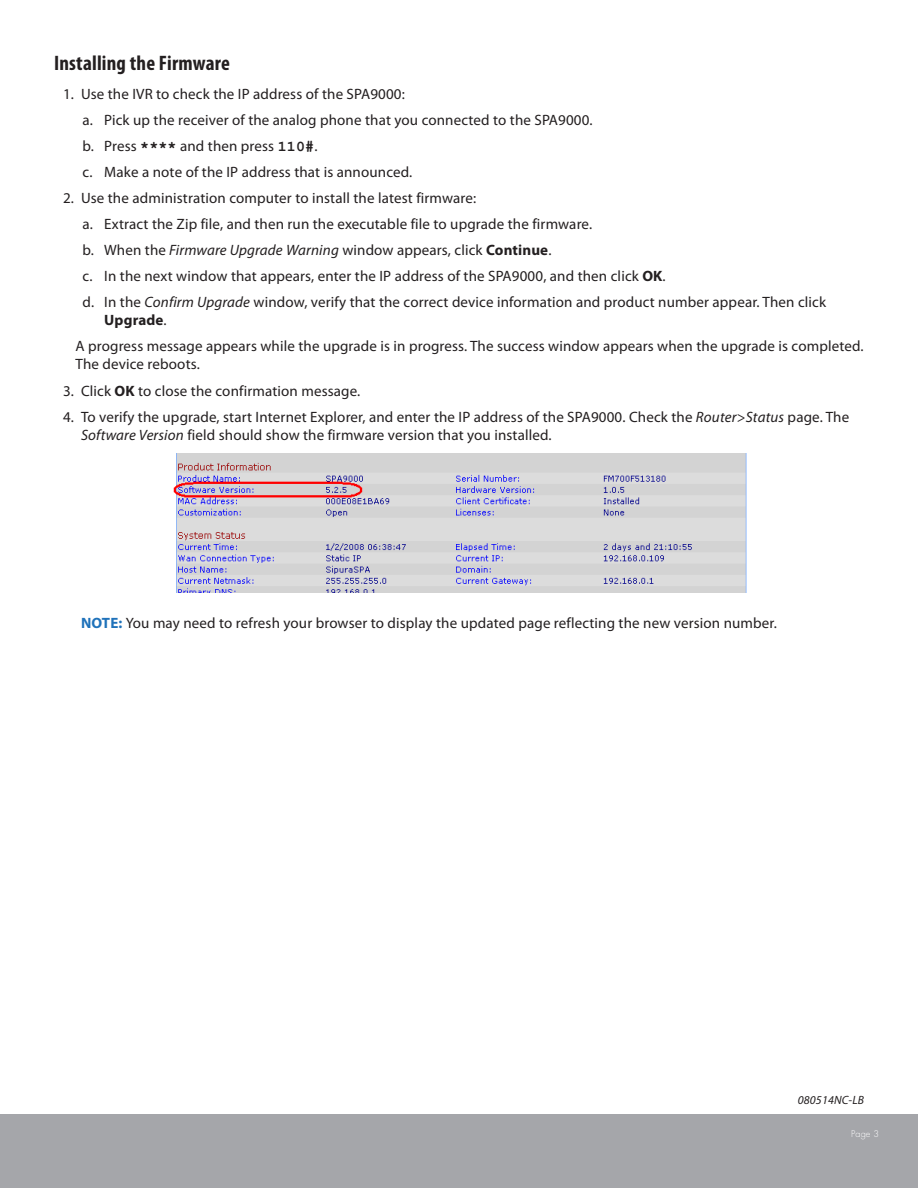
<style>
.page{position:relative;width:918px;height:1188px;background:#fff}
.page>*{position:absolute;margin:0;border:0;box-sizing:border-box;transform-origin:0 0}
.t1{font:700 condensed 21px "Myriad Pro";letter-spacing:.01em;color:#231f20}
.t2{font:15px/26.1px "Myriad Pro";letter-spacing:.01em;color:#231f20}
.t3{font:italic 12px "Myriad Pro";letter-spacing:.01em;color:#231f20}
.t4{font:300 9px "Futura";color:#fff}
.s1{font-family:"Courier New";font-weight:700}
.s2{font-style:italic}
.s3{font-weight:700}
.s4{font-weight:700;color:#1f72ba}
</style>
<div class="page">
<div style="left:0;top:1115px;width:918px;height:73px;background:#a5a6aa"></div>
<img style="left:173px;top:453px;width:574px;height:139px">
<h1 class="t1" style="left:54px;top:50px;width:177px">Installing the Firmware</h1>
<p class="t2" style="left:83px;top:80px;width:512px;text-indent:-19px">1. Use the IVR to check the IP address of the SPA9000:<br>a. Pick up the receiver of the analog phone that you connected to the SPA9000. b. Press <span class="s1">****</span> and then press <span class="s1">110#</span>.<br>c. Make a note of the IP address that is announced.</p>
<p class="t2" style="left:83px;top:185px;width:745px;text-indent:-19px">2. Use the administration computer to install the latest firmware:<br>a. Extract the Zip file, and then run the executable file to upgrade the firmware.<br>b. When the <span class="s2">Firmware Upgrade Warning</span> window appears, click <span class="s3">Continue</span>.<br>c. In the next window that appears, enter the IP address of the SPA9000, and then click <span class="s3">OK</span>.<br>d. In the <span class="s2">Confirm Upgrade</span> window, verify that the correct device information and product number appear. Then click</p>
<p class="t2" style="left:76px;top:307px;width:790px;text-indent:29px"><span class="s3">Upgrade</span>.<br>A progress message appears while the upgrade is in progress. The success window appears when the upgrade is completed.</p>
<p class="t2" style="left:76px;top:351px;width:126px">The device reboots.</p>
<p class="t2" style="left:63px;top:377px;width:299px">3. Click <span class="s3">OK</span> to close the confirmation message.</p>
<p class="t2" style="left:81px;top:407px;width:770px;line-height:18px;text-indent:-18px">4. To verify the upgrade, start Internet Explorer, and enter the IP address of the SPA9000. Check the <span class="s2">Router&gt;Status</span> page. The<br><span class="s2">Software Version</span> field should show the firmware version that you installed.</p>
<p class="t2" style="left:81px;top:609px;width:698px"><span class="s4">NOTE:</span> You may need to refresh your browser to display the updated page reflecting the new version number.</p>
<p class="t3" style="left:798px;top:1093px;width:68px">080514NC-LB</p>
<p class="t4" style="left:851px;top:1129px;width:29px">Page 3</p>
</div>
